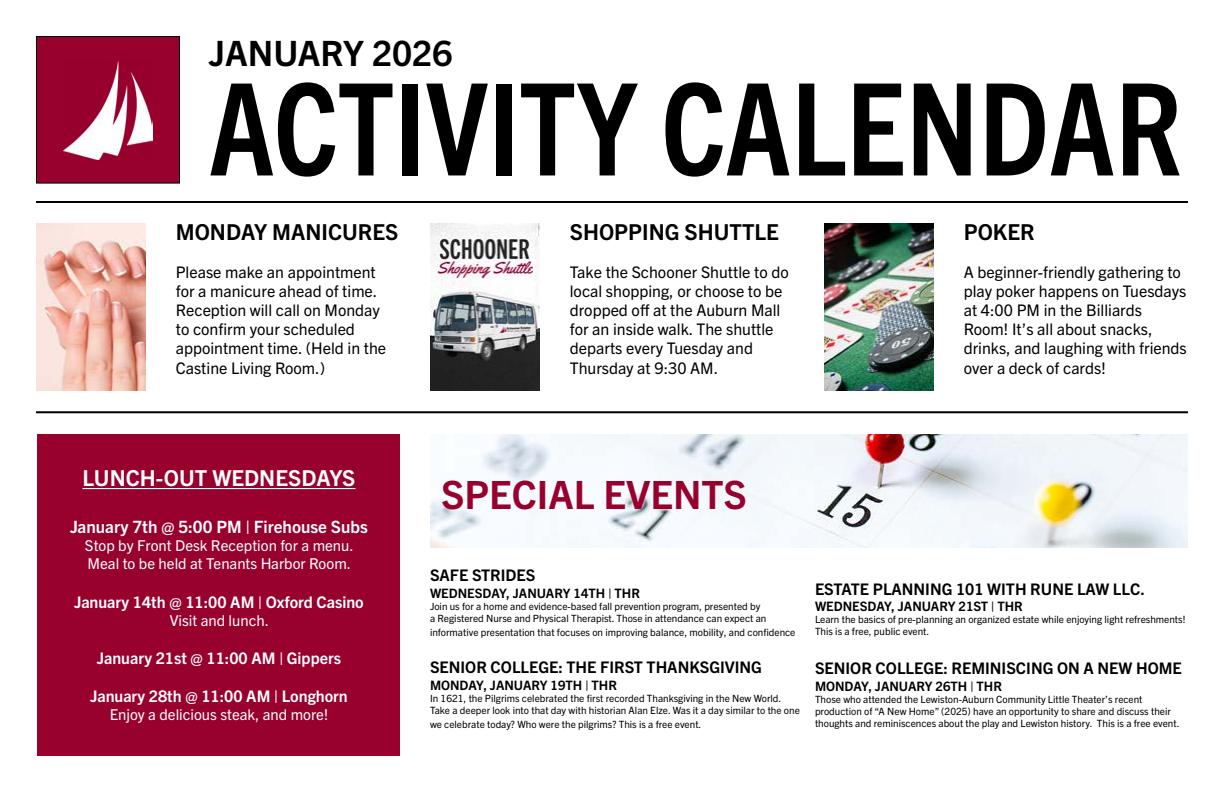
<style>
.page{position:relative;width:1224px;height:792px;background:#fff}
.page>*{position:absolute;margin:0;border:0;box-sizing:border-box;transform-origin:0 0}
.t1{font:700 condensed 128px "Trade Gothic Next LT Pro";color:#000}
.t2{font:700 39px "Trade Gothic Next LT Pro";color:#98012e}
.t3{font:700 35px "Trade Gothic Next LT Pro";color:#000}
.t4{font:700 22px "Trade Gothic Next LT Pro";color:#000}
.t5{font:700 22px "Trade Gothic Next LT Pro";color:#fff}
.t6{font:700 17px "Trade Gothic Next LT Pro";color:#fff}
.t7{font:16px/19.2px "Trade Gothic Next LT Pro";color:#000}
.t8{font:700 16px "Trade Gothic Next LT Pro";color:#000}
.t9{font:700 16px "Trade Gothic Next LT Pro";color:#fff}
.t10{font:15px/18px "Trade Gothic Next LT Pro";color:#fff}
.t11{font:700 13px "Trade Gothic Next LT Pro";color:#000}
.t12{font:10px/12px "Trade Gothic Next LT Pro";color:#000}
</style>
<div class="page">
<div style="left:36px;top:36px;width:144px;height:147px;background:#98012e"></div>
<div style="left:36px;top:36px;width:144px;height:148px;border:1px solid #000"></div>
<hr style="left:36px;top:201px;width:1152px;height:2px;background:#000">
<hr style="left:36px;top:411px;width:1152px;height:2px;background:#000">
<img style="left:64px;top:60px;width:88px;height:99px">
<img style="left:36px;top:223px;width:110px;height:168px">
<img style="left:430px;top:223px;width:110px;height:168px">
<img style="left:824px;top:223px;width:110px;height:168px">
<div style="left:38px;top:434px;width:362px;height:322px;background:#98012e"></div>
<hr style="left:82px;top:488px;width:274px;height:1px;background:#fff">
<img style="left:430px;top:435px;width:758px;height:112px">
<h3 class="t3" style="left:209px;top:29px;width:245px">JANUARY 2026</h3>
<h1 class="t1" style="left:209px;top:42px;width:975px">ACTIVITY CALENDAR</h1>
<h3 class="t4" style="left:176px;top:217px;width:224px">MONDAY MANICURES</h3>
<h3 class="t7" style="left:176px;top:261px;width:212px">Please make an appointment for a manicure ahead of time.<br>Reception will call on Monday to confirm your scheduled appointment time. (Held in the<br>Castine Living Room.)</h3>
<h3 class="t4" style="left:570px;top:217px;width:211px">SHOPPING SHUTTLE</h3>
<h3 class="t7" style="left:570px;top:261px;width:221px">Take the Schooner Shuttle to do local shopping, or choose to be dropped off at the Auburn Mall for an inside walk. The shuttle departs every Tuesday and<br>Thursday at 9:30 AM.</h3>
<h3 class="t4" style="left:964px;top:217px;width:72px">POKER</h3>
<h3 class="t7" style="left:964px;top:261px;width:224px">A beginner-friendly gathering to play poker happens on Tuesdays at 4:00 PM in the Billiards<br>Room! It’s all about snacks, drinks, and laughing with friends over a deck of cards!</h3>
<h3 class="t5" style="left:82px;top:463px;width:275px">LUNCH-OUT WEDNESDAYS</h3>
<h3 class="t6" style="left:70px;top:515px;width:299px">January 7th @ 5:00 PM | Firehouse Subs</h3>
<h3 class="t10" style="left:85px;top:536px;width:270px">Stop by Front Desk Reception for a menu.<br>Meal to be held at Tenants Harbor Room.</h3>
<h3 class="t9" style="left:74px;top:591px;width:291px">January 14th @ 11:00 AM | Oxford Casino</h3>
<h3 class="t10" style="left:170px;top:610px;width:101px">Visit and lunch.</h3>
<h3 class="t9" style="left:97px;top:647px;width:246px">January 21st @ 11:00 AM | Gippers</h3>
<h3 class="t9" style="left:90px;top:685px;width:259px">January 28th @ 11:00 AM | Longhorn</h3>
<h3 class="t10" style="left:110px;top:705px;width:220px">Enjoy a delicious steak, and more!</h3>
<h2 class="t2" style="left:441px;top:468px;width:307px">SPECIAL EVENTS</h2>
<h3 class="t8" style="left:430px;top:564px;width:107px">SAFE STRIDES</h3>
<h3 class="t11" style="left:430px;top:584px;width:211px">WEDNESDAY, JANUARY 14TH | THR</h3>
<p class="t12" style="left:430px;top:599px;width:338px">Join us for a home and evidence-based fall prevention program, presented by a Registered Nurse and Physical Therapist. Those in attendance can expect an</p>
<p class="t12" style="left:430px;top:626px;width:367px">informative presentation that focuses on improving balance, mobility, and confidence</p>
<h3 class="t8" style="left:430px;top:656px;width:334px">SENIOR COLLEGE: THE FIRST THANKSGIVING</h3>
<h3 class="t11" style="left:430px;top:676px;width:189px">MONDAY, JANUARY 19TH | THR</h3>
<p class="t12" style="left:430px;top:692px;width:371px">In 1621, the Pilgrims celebrated the first recorded Thanksgiving in the New World.<br>Take a deeper look into that day with historian Alan Elze. Was it a day similar to the one</p>
<p class="t12" style="left:430px;top:718px;width:273px">we celebrate today? Who were the pilgrims? This is a free event.</p>
<h3 class="t8" style="left:815px;top:578px;width:331px">ESTATE PLANNING 101 WITH RUNE LAW LLC.</h3>
<h3 class="t11" style="left:815px;top:598px;width:209px">WEDNESDAY, JANUARY 21ST | THR</h3>
<p class="t12" style="left:815px;top:613px;width:372px">Learn the basics of pre-planning an organized estate while enjoying light refreshments!<br>This is a free, public event.</p>
<h3 class="t8" style="left:815px;top:657px;width:368px">SENIOR COLLEGE: REMINISCING ON A NEW HOME</h3>
<h3 class="t11" style="left:815px;top:677px;width:189px">MONDAY, JANUARY 26TH | THR</h3>
<p class="t12" style="left:815px;top:692px;width:366px">Those who attended the Lewiston-Auburn Community Little Theater’s recent production of “A New Home” (2025) have an opportunity to share and discuss their thoughts and reminiscences about the play and Lewiston history. This is a free event.</p>
</div>
